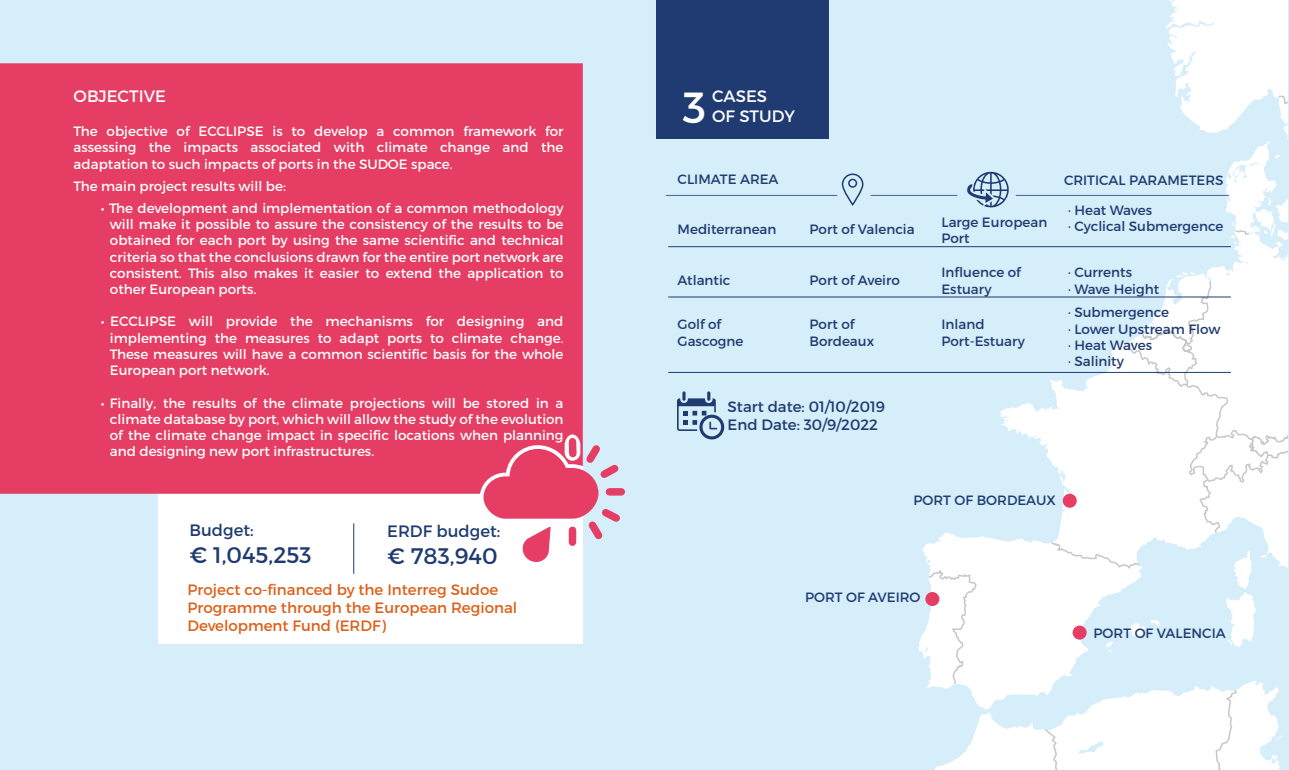
<style>
.page{position:relative;width:1289px;height:770px;background:#fff}
.page>*{position:absolute;margin:0;border:0;box-sizing:border-box;transform-origin:0 0}
.t1{font:43.5px "Montserrat";color:#fff}
.t2{font:22.5px "Montserrat";color:#1f3b71}
.t3{font:16.5px "Montserrat";color:#fff}
.t4{font:16.5px "Montserrat";color:#1f3b71}
.t5{font:15px/18px "Montserrat";color:#dc6018}
.t6{font:15px/18px "Montserrat";color:#1f3b71}
.t7{font:13.5px/16.2px "Montserrat";color:#fff;text-align:justify}
.t8{font:13.5px/16.2px "Montserrat";color:#1f3b71}
</style>
<div class="page">
<div style="left:0;top:0;width:1288px;height:770px;background:#d6eefa"></div>
<div style="left:158px;top:427px;width:425px;height:217px;background:#fff"></div>
<div style="left:0;top:63px;width:583px;height:431px;background:#e53d64"></div>
<svg style="left:873px;top:171px;width:409px;height:599px"></svg>
<div style="left:925px;top:592px;width:14px;height:14px;background:#e53d64;border-radius:50%"></div>
<hr style="left:668px;top:246px;width:562px;height:1px;background:#1f3b71">
<hr style="left:668px;top:296px;width:562px;height:1px;background:#1f3b71">
<svg style="left:870px;top:195px;width:87px;height:1px"></svg>
<svg style="left:1015px;top:0;width:272px;height:696px"></svg>
<svg style="left:666px;top:173px;width:198px;height:33px"></svg>
<svg style="left:967px;top:172px;width:41px;height:36px"></svg>
<hr style="left:668px;top:372px;width:562px;height:1px;background:#1f3b71">
<div style="left:656px;top:0;width:172px;height:138px;background:#1f3b71"></div>
<svg style="left:677px;top:391px;width:48px;height:48px"></svg>
<svg style="left:483px;top:438px;width:142px;height:124px"></svg>
<hr style="left:353px;top:523px;width:1px;height:51px;background:#1f3b71">
<p class="t3" style="left:74px;top:86px;width:94px">OBJECTIVE</p>
<p class="t7" style="left:74px;top:123px;width:491px">The objective of ECCLIPSE is to develop a common framework for assessing the impacts associated with climate change and the adaptation to such impacts of ports in the SUDOE space.</p>
<p class="t7" style="left:74px;top:178px;width:214px">The main project results will be:</p>
<p class="t7" style="left:110px;top:200px;width:455px;text-indent:-9px">• The development and implementation of a common methodology will make it possible to assure the consistency of the results to be obtained for each port by using the same scientific and technical criteria so that the conclusions drawn for the entire port network are consistent. This also makes it easier to extend the application to other European ports.</p>
<p class="t7" style="left:110px;top:313px;width:455px;text-indent:-9px">• ECCLIPSE will provide the mechanisms for designing and implementing the measures to adapt ports to climate change.<br>These measures will have a common scientific basis for the whole European port network.</p>
<p class="t7" style="left:110px;top:394px;width:455px;text-indent:-9px">• Finally, the results of the climate projections will be stored in a climate database by port, which will allow the study of the evolution of the climate change impact in specific locations when planning and designing new port infrastructures.</p>
<p class="t4" style="left:189px;top:519px;width:66px">Budget:</p>
<h2 class="t2" style="left:189px;top:541px;width:124px">€ 1,045,253</h2>
<p class="t4" style="left:387px;top:521px;width:115px">ERDF budget:</p>
<h2 class="t2" style="left:387px;top:542px;width:112px">€ 783,940</h2>
<p class="t5" style="left:187px;top:580px;width:331px">Project co-financed by the Interreg Sudoe<br>Programme through the European Regional<br>Development Fund (ERDF)</p>
<h1 class="t1" style="left:682px;top:81px;width:25px">3</h1>
<p class="t3" style="left:712px;top:86px;width:56px">CASES</p>
<p class="t3" style="left:712px;top:106px;width:84px">OF STUDY</p>
<p class="t8" style="left:677px;top:171px;width:102px">CLIMATE AREA</p>
<p class="t8" style="left:1063px;top:172px;width:161px">CRITICAL PARAMETERS</p>
<p class="t8" style="left:677px;top:221px;width:100px">Mediterranean</p>
<p class="t8" style="left:677px;top:272px;width:54px">Atlantic</p>
<p class="t8" style="left:677px;top:316px;width:67px">Golf of<br>Gascogne</p>
<p class="t8" style="left:809px;top:221px;width:107px">Port of Valencia</p>
<p class="t8" style="left:809px;top:272px;width:92px">Port of Aveiro</p>
<p class="t8" style="left:809px;top:316px;width:66px">Port of<br>Bordeaux</p>
<p class="t6" style="left:727px;top:397px;width:159px">Start date: 01/10/2019<br>End Date: 30/9/2022</p>
<p class="t8" style="left:941px;top:214px;width:107px">Large European<br>Port</p>
<p class="t8" style="left:941px;top:264px;width:81px">Influence of<br>Estuary</p>
<p class="t8" style="left:941px;top:316px;width:85px">Inland<br>Port-Estuary</p>
<p class="t8" style="left:1068px;top:202px;width:157px">· Heat Waves<br>· Cyclical Submergence</p>
<p class="t8" style="left:1068px;top:264px;width:93px">· Currents<br>· Wave Height</p>
<p class="t8" style="left:1068px;top:304px;width:154px">· Submergence<br>· Lower Upstream Flow · Heat Waves<br>· Salinity</p>
<p class="t8" style="left:913px;top:492px;width:144px">PORT OF BORDEAUX</p>
<p class="t8" style="left:805px;top:589px;width:117px">PORT OF AVEIRO</p>
<p class="t8" style="left:1093px;top:625px;width:134px">PORT OF VALENCIA</p>
</div>
